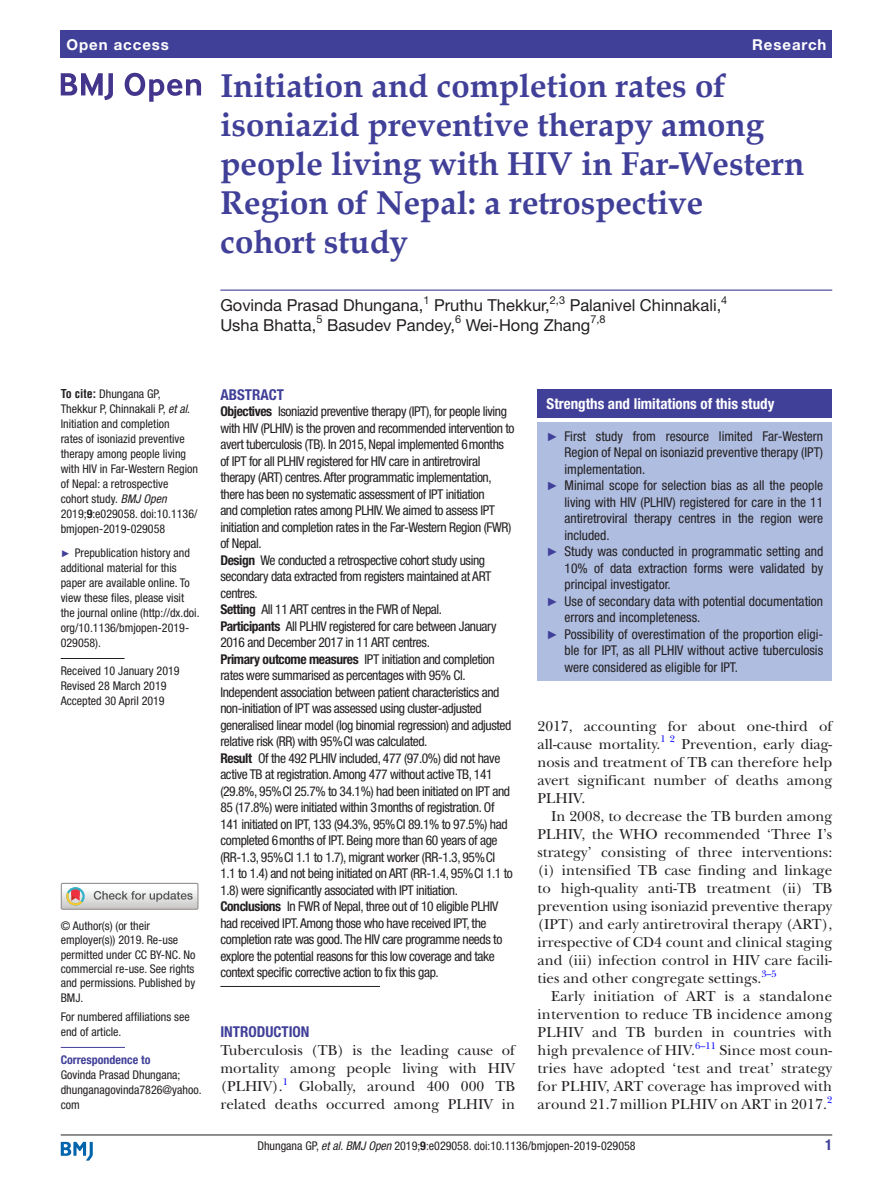
<style>
.page{position:relative;width:893px;height:1191px;background:#fff}
.page>*{position:absolute;margin:0;border:0;box-sizing:border-box;transform-origin:0 0}
.t1{font:700 33px/39px "Book Antiqua";color:#414099}
.t2{font:16.5px "Helvetica Neue LT Std";color:#231f20}
.t3{font:15px/18px "New Baskerville";color:#231f20;text-align:justify}
.t4{font:700 condensed 15px "Helvetica Neue LT Std";color:#fff}
.t5{font:700 condensed 15px "Helvetica Neue LT Std";color:#414099}
.t6{font:700 15px "Helvetica Neue LT Std";letter-spacing:.065em;color:#fff}
.t7{font:condensed 13.5px/16.5px "Helvetica Neue LT Std";letter-spacing:-.03em;color:#231f20}
.t8{font:condensed 13.5px "Helvetica Neue LT Std";color:#231f20}
.t9{font:condensed 12px/15px "Helvetica Neue LT Std";color:#231f20}
.t10{font:700 condensed 12px "Helvetica Neue LT Std";color:#414099}
.t11{font:10.95px "Helvetica Neue LT Std";color:#231f20}
.t12{font:9.9px "New Baskerville";color:#00f}
.s1{font-family:"Helvetica LT Std";font-weight:700}
.s2{font-style:italic}
.s3{font-weight:700}
.s4{font-family:"Arial";font-stretch:normal;font-size:9.75px;color:#414099}
.s5{font-family:"Arial";font-stretch:normal;font-size:12px;color:#414099}
</style>
<div class="page">
<hr style="left:61px;top:1134px;width:771px;height:1px;background:#231f20">
<svg style="left:61px;top:1141px;width:32px;height:19px"></svg>
<div style="left:61px;top:31px;width:771px;height:27px;background:#414099"></div>
<hr style="left:220px;top:289px;width:612px;height:2px;background:#414099">
<hr style="left:61px;top:658px;width:64px;height:1px;background:#231f20">
<hr style="left:61px;top:1047px;width:64px;height:1px;background:#414099">
<svg style="left:61px;top:73px;width:52px;height:27px"></svg>
<svg style="left:125px;top:73px;width:76px;height:29px"></svg>
<div style="left:61px;top:882px;width:138px;height:27px;border:1px solid #969090"></div>
<svg style="left:61px;top:883px;width:137px;height:26px"></svg>
<hr style="left:220px;top:986px;width:160px;height:1px;background:#231f20">
<div style="left:538px;top:389px;width:294px;height:29px;background:#414099"></div>
<div style="left:538px;top:422px;width:294px;height:258px;background:#afbde1"></div>
<p class="t6" style="left:66px;top:35px;width:104px">Open access</p>
<p class="t6" style="left:752px;top:35px;width:76px">Research</p>
<h1 class="t1" style="left:220px;top:66px;width:585px">Initiation and completion rates of isoniazid preventive therapy among people living with HIV in Far-Western<br>Region of Nepal: a retrospective cohort study</h1>
<p class="t2" style="left:220px;top:296px;width:204px">Govinda Prasad Dhungana,</p>
<p class="t11" style="left:423px;top:293px;width:8px">1</p>
<p class="t2" style="left:434px;top:296px;width:117px">Pruthu Thekkur,</p>
<p class="t11" style="left:550px;top:293px;width:17px">2,3</p>
<p class="t2" style="left:570px;top:296px;width:153px">Palanivel Chinnakali,</p>
<p class="t11" style="left:721px;top:293px;width:8px">4</p>
<p class="t2" style="left:220px;top:315px;width:97px">Usha Bhatta,</p>
<p class="t11" style="left:316px;top:313px;width:8px">5</p>
<p class="t2" style="left:327px;top:315px;width:130px">Basudev Pandey,</p>
<p class="t11" style="left:455px;top:313px;width:8px">6</p>
<p class="t2" style="left:466px;top:315px;width:126px">Wei-Hong Zhang</p>
<p class="t11" style="left:590px;top:313px;width:17px">7,8</p>
<p class="t9" style="left:61px;top:386px;width:139px"><span class="s1">To cite:</span> Dhungana GP,<br>Thekkur P, Chinnakali P, <span class="s2">et al</span>.<br>Initiation and completion<br>rates of isoniazid preventive therapy among people living with HIV in Far-Western Region of Nepal: a retrospective cohort study. <span class="s2">BMJ Open<br></span>2019;<span class="s3">9</span>:e029058. doi:10.1136/ bmjopen-2019-029058</p>
<p class="t9" style="left:61px;top:545px;width:140px"><span class="s4">►</span> Prepublication history and additional material for this paper are available online. To view these files, please visit the journal online (http://dx.doi. org/10.1136/bmjopen-2019-<br>029058).</p>
<p class="t9" style="left:61px;top:663px;width:120px">Received 10 January 2019<br>Revised 28 March 2019<br>Accepted 30 April 2019</p>
<p class="t9" style="left:61px;top:918px;width:136px;line-height:14.4px">© Author(s) (or their employer(s)) 2019. Re-use permitted under CC BY-NC. No commercial re-use. See rights and permissions. Published by<br>BMJ.</p>
<p class="t9" style="left:61px;top:1009px;width:130px">For numbered affiliations see end of article.</p>
<p class="t10" style="left:61px;top:1052px;width:91px">Correspondence to</p>
<p class="t9" style="left:61px;top:1067px;width:142px">Govinda Prasad Dhungana; dhunganagovinda7826@yahoo. com</p>
<p class="t5" style="left:220px;top:385px;width:65px">Abstract</p>
<p class="t7" style="left:220px;top:403px;width:296px"><span class="s3">Objectives</span> Isoniazid preventive therapy (IPT), for people living with HIV (PLHIV) is the proven and recommended intervention to avert tuberculosis (TB). In 2015, Nepal implemented 6months of IPT for all PLHIV registered for HIV care in antiretroviral therapy (ART) centres. After programmatic implementation, there has been no systematic assessment of IPT initiation<br>and completion rates among PLHIV. We aimed to assess IPT initiation and completion rates in the Far-Western Region (FWR) of Nepal.<br><span class="s3">Design</span> We conducted a retrospective cohort study using secondary data extracted from registers maintained at ART centres.<br><span class="s3">Setting</span> All 11 ART centres in the FWR of Nepal.<br><span class="s3">Participants</span> All PLHIV registered for care between January 2016 and December 2017 in 11 ART centres.<br><span class="s3">Primary outcome measures</span> IPT initiation and completion rates were summarised as percentages with 95% CI.<br>Independent association between patient characteristics and non-initiation of IPT was assessed using cluster-adjusted generalised linear model (log binomial regression) and adjusted relative risk (RR) with 95%CI was calculated.<br><span class="s3">Result</span> Of the 492 PLHIV included, 477 (97.0%) did not have active TB at registration. Among 477 without active TB, 141 (29.8%, 95%CI 25.7% to 34.1%) had been initiated on IPT and 85 (17.8%) were initiated within 3months of registration. Of 141 initiated on IPT, 133 (94.3%, 95%CI 89.1% to 97.5%) had completed 6months of IPT. Being more than 60 years of age (RR-1.3, 95%CI 1.1 to 1.7), migrant worker (RR-1.3, 95%CI<br>1.1 to 1.4) and not being initiated on ART (RR-1.4, 95%CI 1.1 to 1.8) were significantly associated with IPT initiation.<br><span class="s3">Conclusions</span> In FWR of Nepal, three out of 10 eligible PLHIV had received IPT. Among those who have received IPT, the completion rate was good. The HIV care programme needs to explore the potential reasons for this low coverage and take context specific corrective action to fix this gap.</p>
<p class="t5" style="left:220px;top:1023px;width:91px">Introduction</p>
<p class="t3" style="left:220px;top:1041px;width:296px">Tuberculosis (TB) is the leading cause of mortality among people living with HIV (PLHIV).</p>
<p class="t12" style="left:283px;top:1075px;width:7px">1</p>
<p class="t3" style="left:220px;top:1077px;width:296px;text-align:right">Globally, around 400 000 TB<br>related deaths occurred among PLHIV in</p>
<p class="t4" style="left:547px;top:394px;width:229px">Strengths and limitations of this study</p>
<p class="t8" style="left:547px;top:428px;width:278px"><span class="s5">►</span> First study from resource limited Far-Western</p>
<p class="t8" style="left:565px;top:444px;width:260px">Region of Nepal on isoniazid preventive therapy (IPT)</p>
<p class="t8" style="left:565px;top:461px;width:82px">implementation.</p>
<p class="t8" style="left:547px;top:477px;width:278px"><span class="s5">►</span> Minimal scope for selection bias as all the people</p>
<p class="t8" style="left:565px;top:494px;width:260px">living with HIV (PLHIV) registered for care in the 11</p>
<p class="t8" style="left:565px;top:510px;width:260px">antiretroviral therapy centres in the region were</p>
<p class="t8" style="left:565px;top:527px;width:47px">included.</p>
<p class="t8" style="left:547px;top:543px;width:278px"><span class="s5">►</span> Study was conducted in programmatic setting and</p>
<p class="t8" style="left:565px;top:560px;width:260px">10% of data extraction forms were validated by</p>
<p class="t8" style="left:565px;top:576px;width:108px">principal investigator.</p>
<p class="t8" style="left:547px;top:593px;width:278px"><span class="s5">►</span> Use of secondary data with potential documentation</p>
<p class="t8" style="left:565px;top:609px;width:137px">errors and incompleteness.</p>
<p class="t8" style="left:547px;top:626px;width:278px"><span class="s5">►</span> Possibility of overestimation of the proportion eligi-</p>
<p class="t8" style="left:565px;top:642px;width:260px">ble for IPT, as all PLHIV without active tuberculosis</p>
<p class="t8" style="left:565px;top:659px;width:175px">were considered as eligible for IPT.</p>
<p class="t3" style="left:538px;top:717px;width:296px">2017, accounting for about one-third of all-cause mortality.<sup>1</sup> <sup>2</sup> Prevention, early diag&shy;nosis and treatment of TB can therefore help avert significant number of deaths among PLHIV.</p>
<p class="t3" style="left:538px;top:807px;width:296px;text-indent:14px">In 2008, to decrease the TB burden among PLHIV, the WHO recommended ‘Three I’s strategy’ consisting of three interventions: (i) intensified TB case finding and linkage to high-quality anti-TB treatment (ii) TB prevention using isoniazid preventive therapy (IPT) and early antiretroviral therapy (ART), irrespective of CD4 count and clinical staging and (iii) infection control in HIV care facili&shy;ties and other congregate settings.<sup>3–5</sup></p>
<p class="t3" style="left:538px;top:987px;width:296px;text-indent:14px">Early initiation of ART is a standalone intervention to reduce TB incidence among PLHIV and TB burden in countries with high prevalence of HIV.</p>
<p class="t12" style="left:695px;top:1039px;width:22px">6–11</p>
<p class="t3" style="left:538px;top:1041px;width:296px;text-indent:182px">Since most coun&shy;tries have adopted ‘test and treat’ strategy for PLHIV, ART coverage has improved with around 21.7 million PLHIV on ART in 2017.</p>
<p class="t12" style="left:827px;top:1093px;width:7px">2</p>
<p class="t9" style="left:257px;top:1137px;width:380px">Dhungana GP, <span class="s2">et al</span>. <span class="s2">BMJ Open</span> 2019;<span class="s3">9</span>:e029058. doi:10.1136/bmjopen-2019-029058</p>
<p class="t5" style="left:825px;top:1135px;width:9px">1</p>
</div>
